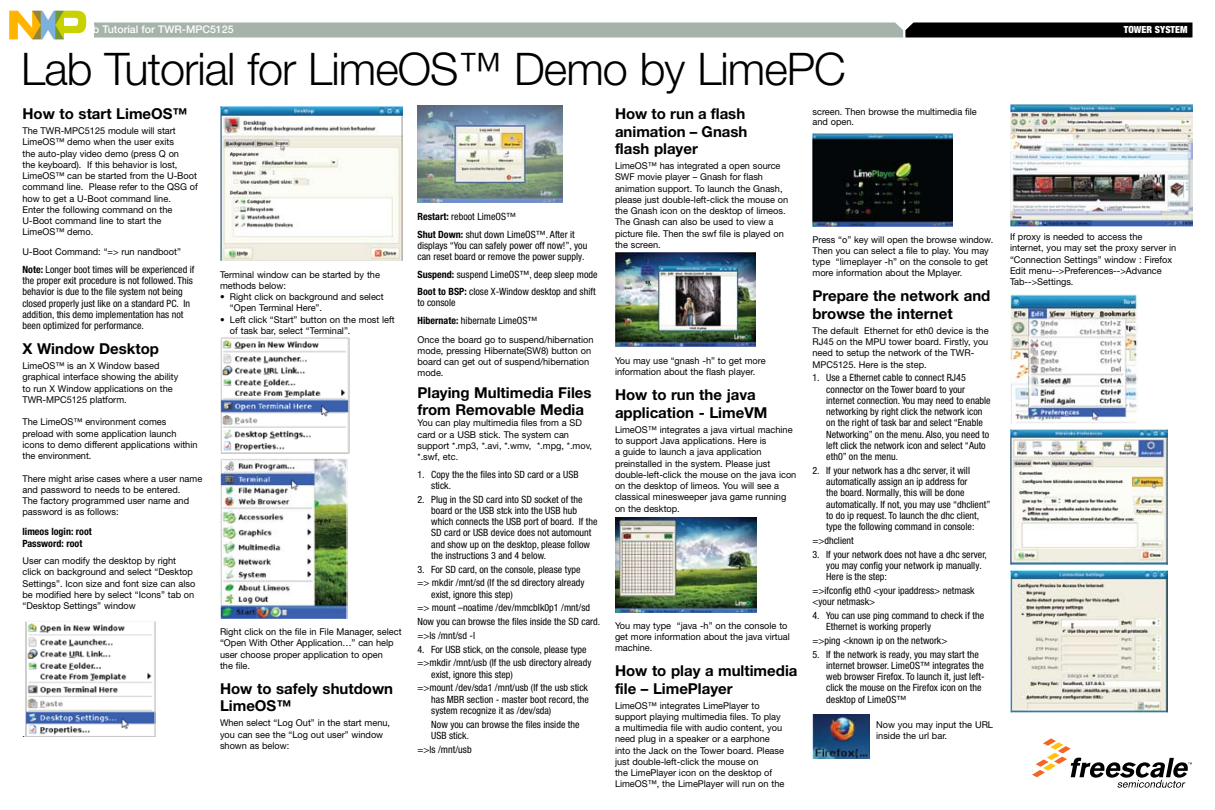
<style>
.page{position:relative;width:1215px;height:810px;background:#fff}
.page>*{position:absolute;margin:0;border:0;box-sizing:border-box;transform-origin:0 0}
.t1{font:300 45px "Helvetica Neue LT Pro";letter-spacing:-.02em;color:#000}
.t2{font:700 15px/17.5px "Helvetica Neue LT Pro";color:#000}
.t3{font:500 10.62px "Helvetica Neue LT Pro";color:#fff}
.t4{font:condensed 10px/11.2px "Helvetica Neue LT Pro";letter-spacing:.005em;color:#000}
.t5{font:700 condensed 10px/11.2px "Helvetica Neue LT Pro";letter-spacing:.005em;color:#000}
.t6{font:900 condensed 9.88px "Helvetica Neue LT Pro";color:#fff}
.t7{font:9.38px/11.2px "Helvetica Neue LT Pro";color:#000}
.s1{font-weight:700}
</style>
<div class="page">
<svg style="left:1032px;top:738px;width:160px;height:50px"></svg>
<img style="left:25px;top:621px;width:130px;height:116px">
<img style="left:220px;top:106px;width:182px;height:154px">
<img style="left:220px;top:338px;width:130px;height:115px">
<img style="left:220px;top:458px;width:127px;height:161px">
<img style="left:418px;top:106px;width:145px;height:97px">
<img style="left:615px;top:253px;width:141px;height:94px">
<img style="left:615px;top:518px;width:142px;height:94px">
<img style="left:812px;top:133px;width:140px;height:94px">
<img style="left:1010px;top:105px;width:182px;height:122px">
<img style="left:1010px;top:295px;width:127px;height:129px">
<img style="left:1010px;top:429px;width:158px;height:135px">
<img style="left:1010px;top:570px;width:158px;height:142px">
<svg style="left:94px;top:22px;width:1099px;height:16px;background:#828c87"></svg>
<img style="left:813px;top:714px;width:56px;height:44px">
<img style="left:9px;top:10px;width:78px;height:30px">
<p class="t3" style="left:29px;top:23px;width:207px">LimeOS™ Lab Tutorial for TWR-MPC5125</p>
<p class="t6" style="left:1124px;top:24px;width:65px">TOWER SYSTEM</p>
<h1 class="t1" style="left:21px;top:41px;width:826px">Lab Tutorial for LimeOS™ Demo by LimePC</h1>
<h2 class="t2" style="left:22px;top:105px;width:167px">How to start LimeOS™</h2>
<p class="t7" style="left:22px;top:125px;width:177px">The TWR-MPC5125 module will start LimeOS™ demo when the user exits<br>the auto-play video demo (press Q on<br>the keyboard). If this behavior is lost, LimeOS™ can be started from the U-Boot command line. Please refer to the QSG of how to get a U-Boot command line.<br>Enter the following command on the U-Boot command line to start the LimeOS™ demo.</p>
<p class="t7" style="left:22px;top:246px;width:160px">U-Boot Command: “=&gt; run nandboot”</p>
<p class="t4" style="left:22px;top:264px;width:173px"><span class="s1">Note:</span> Longer boot times will be experienced if the proper exit procedure is not followed. This behavior is due to the file system not being closed properly just like on a standard PC. In addition, this demo implementation has not been optimized for performance.</p>
<h2 class="t2" style="left:22px;top:340px;width:138px">X Window Desktop</h2>
<p class="t7" style="left:22px;top:360px;width:157px">LimeOS™ is an X Window based graphical interface showing the ability to run X Window applications on the<br>TWR-MPC5125 platform.</p>
<p class="t7" style="left:22px;top:416px;width:177px">The LimeOS™ environment comes preload with some application launch icons to demo different applications within the environment.</p>
<p class="t7" style="left:22px;top:472px;width:181px">There might arise cases where a user name and password to needs to be entered.<br>The factory programmed user name and password is as follows:</p>
<p class="t5" style="left:22px;top:526px;width:71px">limeos login: root<br>Password: root</p>
<p class="t7" style="left:22px;top:555px;width:174px">User can modify the desktop by right click on background and select “Desktop Settings”. Icon size and font size can also be modified here by select “Icons” tab on “Desktop Settings” window</p>
<p class="t7" style="left:22px;top:728px;width:4px">.</p>
<p class="t7" style="left:220px;top:268px;width:161px">Terminal window can be started by the methods below:</p>
<p class="t7" style="left:230px;top:291px;width:155px;text-indent:-10px">• Right click on background and select “Open Terminal Here”.</p>
<p class="t7" style="left:230px;top:313px;width:166px;text-indent:-10px">• Left click “Start” button on the most left of task bar, select “Terminal”.</p>
<p class="t7" style="left:220px;top:626px;width:183px">Right click on the file in File Manager, select “Open With Other Application…” can help user choose proper application to open<br>the file.</p>
<h2 class="t2" style="left:220px;top:679px;width:175px">How to safely shutdown<br>LimeOS™</h2>
<p class="t7" style="left:220px;top:717px;width:172px">When select “Log Out” in the start menu, you can see the “Log out user” window shown as below:</p>
<p class="t4" style="left:418px;top:208px;width:159px;line-height:17.5px"><span class="s1">Restart:</span> reboot LimeOS™<br><span class="s1">Shut Down:</span> shut down LimeOS™. After it</p>
<p class="t4" style="left:418px;top:240px;width:171px">displays “You can safely power off now!”, you can reset board or remove the power supply.</p>
<p class="t4" style="left:418px;top:265px;width:182px;line-height:17.5px"><span class="s1">Suspend:</span> suspend LimeOS™, deep sleep mode<br><span class="s1">Boot to BSP:</span> close X-Window desktop and shift</p>
<p class="t4" style="left:418px;top:294px;width:121px;line-height:17.5px">to console<br><span class="s1">Hibernate:</span> hibernate LimeOS™</p>
<p class="t7" style="left:418px;top:333px;width:178px">Once the board go to suspend/hibernation mode, pressing Hibernate(SW8) button on board can get out of suspend/hibernation mode.</p>
<h2 class="t2" style="left:418px;top:383px;width:176px">Playing Multimedia Files from Removable Media</h2>
<p class="t7" style="left:418px;top:417px;width:176px">You can play multimedia files from a SD card or a USB stick. The system can support *.mp3, *.avi, *.wmv, *.mpg, *.mov, *.swf, etc.</p>
<p class="t4" style="left:431px;top:468px;width:149px;text-indent:-14px">1. Copy the the files into SD card or a USB stick.</p>
<p class="t4" style="left:431px;top:493px;width:168px;text-indent:-14px">2. Plug in the SD card into SD socket of the board or the USB stck into the USB hub which connects the USB port of board. If the SD card or USB device does not automount and show up on the desktop, please follow the instructions 3 and 4 below.</p>
<p class="t4" style="left:418px;top:562px;width:169px;line-height:13.8px">3. For SD card, on the console, please type =&gt; mkdir /mnt/sd (If the sd directory already</p>
<p class="t4" style="left:418px;top:587px;width:184px;line-height:13.8px;text-indent:14px">exist, ignore this step)<br>=&gt; mount –noatime /dev/mmcblk0p1 /mnt/sd<br>Now you can browse the files inside the SD card. =&gt;ls /mnt/sd -l</p>
<p class="t4" style="left:418px;top:642px;width:176px;line-height:13.8px">4. For USB stick, on the console, please type =&gt;mkdir /mnt/usb (If the usb directory already</p>
<p class="t4" style="left:418px;top:667px;width:172px;line-height:13.8px;text-indent:14px">exist, ignore this step)<br>=&gt;mount /dev/sda1 /mnt/usb (If the usb stick</p>
<p class="t4" style="left:431px;top:693px;width:159px">has MBR section - master boot record, the system recognize it as /dev/sda)</p>
<p class="t4" style="left:431px;top:718px;width:150px">Now you can browse the files inside the<br>USB stick.</p>
<p class="t4" style="left:418px;top:743px;width:56px">=&gt;ls /mnt/usb</p>
<h2 class="t2" style="left:615px;top:105px;width:134px">How to run a flash animation – Gnash flash player</h2>
<p class="t7" style="left:615px;top:160px;width:175px">LimeOS™ has integrated a open source SWF movie player – Gnash for flash animation support. To launch the Gnash, please just double-left-click the mouse on the Gnash icon on the desktop of limeos.<br>The Gnash can also be used to view a picture file. Then the swf file is played on the screen.</p>
<p class="t7" style="left:615px;top:355px;width:152px">You may use “gnash -h” to get more information about the flash player.</p>
<h2 class="t2" style="left:615px;top:386px;width:154px">How to run the java application - LimeVM</h2>
<p class="t7" style="left:615px;top:424px;width:183px">LimeOS™ integrates a java virtual machine to support Java applications. Here is<br>a guide to launch a java application preinstalled in the system. Please just double-left-click the mouse on the java icon on the desktop of limeos. You will see a classical minesweeper java game running on the desktop.</p>
<p class="t7" style="left:615px;top:619px;width:176px">You may type “java -h” on the console to get more information about the java virtual machine.</p>
<h2 class="t2" style="left:615px;top:661px;width:184px">How to play a multimedia file – LimePlayer</h2>
<p class="t7" style="left:615px;top:699px;width:171px">LimeOS™ integrates LimePlayer to support playing multimedia files. To play a multimedia file with audio content, you need plug in a speaker or a earphone into the Jack on the Tower board. Please just double-left-click the mouse on<br>the LimePlayer icon on the desktop of LimeOS™, the LimePlayer will run on the</p>
<p class="t7" style="left:813px;top:107px;width:166px;line-height:10px">screen. Then browse the multimedia file and open.</p>
<p class="t7" style="left:812px;top:233px;width:182px">Press “o” key will open the browse window.<br>Then you can select a file to play. You may type “limeplayer -h” on the console to get more information about the Mplayer.</p>
<h2 class="t2" style="left:812px;top:287px;width:179px">Prepare the network and browse the internet</h2>
<p class="t7" style="left:812px;top:325px;width:178px">The default Ethernet for eth0 device is the RJ45 on the MPU tower board. Firstly, you need to setup the network of the TWR-MPC5125. Here is the step.</p>
<p class="t4" style="left:826px;top:372px;width:166px;text-indent:-14px">1. Use a Ethernet cable to connect RJ45 connector on the Tower board to your internet connection. You may need to enable networking by right click the network icon on the right of task bar and select “Enable Networking” on the menu. Also, you need to left click the network icon and select “Auto eth0” on the menu.</p>
<p class="t4" style="left:826px;top:465px;width:166px;text-indent:-14px">2. If your network has a dhc server, it will automatically assign an ip address for<br>the board. Normally, this will be done automatically. If not, you may use “dhclient” to do ip request. To launch the dhc client, type the following command in console:</p>
<p class="t4" style="left:812px;top:535px;width:43px">=&gt;dhclient</p>
<p class="t4" style="left:826px;top:548px;width:162px;text-indent:-14px">3. If your network does not have a dhc server, you may config your network ip manually.<br>Here is the step:</p>
<p class="t4" style="left:812px;top:585px;width:164px">=&gt;ifconfig eth0 &lt;your ipaddress&gt; netmask &lt;your netmask&gt;</p>
<p class="t4" style="left:826px;top:610px;width:159px;text-indent:-14px">4. You can use ping command to check if the<br>Ethernet is working properly</p>
<p class="t4" style="left:812px;top:635px;width:136px">=&gt;ping &lt;known ip on the network&gt;</p>
<p class="t4" style="left:826px;top:648px;width:160px;text-indent:-14px">5. If the network is ready, you may start the internet browser. LimeOS™ integrates the web browser Firefox. To launch it, just left&shy;click the mouse on the Firefox icon on the desktop of LimeOS™</p>
<p class="t7" style="left:876px;top:718px;width:118px">Now you may input the URL inside the url bar.</p>
<p class="t7" style="left:1010px;top:231px;width:168px">If proxy is needed to access the internet, you may set the proxy server in “Connection Settings” window : Firefox Edit menu--&gt;Preferences--&gt;Advance Tab--&gt;Settings.</p>
</div>
